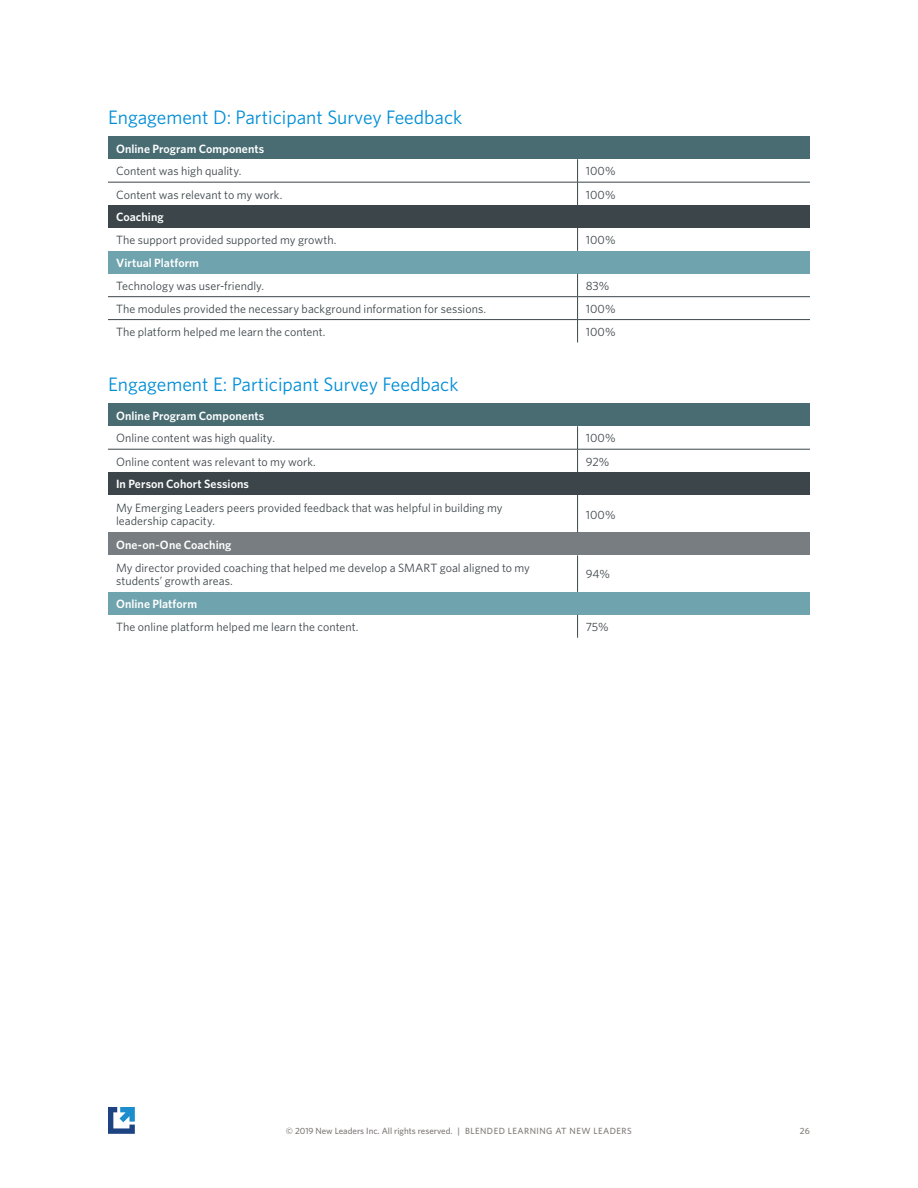
<style>
.page{position:relative;width:918px;height:1188px;background:#fff}
.page>*{position:absolute;margin:0;border:0;box-sizing:border-box;transform-origin:0 0}
.t1{font:19.5px "Whitney";color:#008ed6}
.t2{font:12px/13.5px "Whitney";letter-spacing:.005em;color:#3c464a}
.t3{font:600 12px "Whitney";letter-spacing:.005em;color:#fff}
.t4{font:500 9px "Whitney";color:#807b79}
</style>
<div class="page">
<svg style="left:108px;top:1107px;width:27px;height:27px"></svg>
<div style="left:108px;top:136px;width:702px;height:23px;background:#496c73"></div>
<div style="left:108px;top:205px;width:702px;height:23px;background:#3c464a"></div>
<div style="left:108px;top:251px;width:702px;height:23px;background:#6fa3ad"></div>
<hr style="left:108px;top:182px;width:470px;height:1px;background:#3c464a">
<hr style="left:578px;top:182px;width:232px;height:1px;background:#3c464a">
<svg style="left:577px;top:159px;width:1px;height:46px"></svg>
<svg style="left:577px;top:228px;width:1px;height:23px"></svg>
<hr style="left:108px;top:296px;width:470px;height:1px;background:#3c464a">
<hr style="left:578px;top:296px;width:232px;height:1px;background:#3c464a">
<hr style="left:108px;top:319px;width:470px;height:1px;background:#3c464a">
<hr style="left:578px;top:319px;width:232px;height:1px;background:#3c464a">
<svg style="left:577px;top:274px;width:1px;height:68px"></svg>
<div style="left:108px;top:403px;width:702px;height:23px;background:#496c73"></div>
<div style="left:108px;top:472px;width:702px;height:23px;background:#3c464a"></div>
<div style="left:108px;top:532px;width:702px;height:23px;background:#777d80"></div>
<div style="left:108px;top:592px;width:702px;height:23px;background:#6fa3ad"></div>
<hr style="left:108px;top:449px;width:470px;height:1px;background:#3c464a">
<hr style="left:578px;top:449px;width:232px;height:1px;background:#3c464a">
<svg style="left:577px;top:426px;width:1px;height:46px"></svg>
<hr style="left:577px;top:495px;width:1px;height:37px;background:#3c464a">
<hr style="left:577px;top:555px;width:1px;height:37px;background:#3c464a">
<svg style="left:577px;top:615px;width:1px;height:23px"></svg>
<h1 class="t1" style="left:108px;top:104px;width:356px">Engagement D: Participant Survey Feedback</h1>
<p class="t3" style="left:116px;top:140px;width:150px">Online Program Components</p>
<p class="t2" style="left:116px;top:164px;width:127px">Content was high quality.</p>
<p class="t2" style="left:586px;top:164px;width:31px">100%</p>
<p class="t2" style="left:116px;top:187px;width:168px">Content was relevant to my work.</p>
<p class="t2" style="left:586px;top:187px;width:31px">100%</p>
<p class="t3" style="left:116px;top:209px;width:49px">Coaching</p>
<p class="t2" style="left:116px;top:233px;width:222px">The support provided supported my growth.</p>
<p class="t2" style="left:586px;top:233px;width:31px">100%</p>
<p class="t3" style="left:116px;top:255px;width:84px">Virtual Platform</p>
<p class="t2" style="left:116px;top:279px;width:150px">Technology was user-friendly.</p>
<p class="t2" style="left:586px;top:279px;width:25px">83%</p>
<p class="t2" style="left:116px;top:302px;width:372px">The modules provided the necessary background information for sessions.</p>
<p class="t2" style="left:586px;top:302px;width:31px">100%</p>
<p class="t2" style="left:116px;top:325px;width:211px">The platform helped me learn the content.</p>
<p class="t2" style="left:586px;top:325px;width:31px">100%</p>
<h1 class="t1" style="left:108px;top:371px;width:352px">Engagement E: Participant Survey Feedback</h1>
<p class="t3" style="left:116px;top:407px;width:150px">Online Program Components</p>
<p class="t2" style="left:116px;top:431px;width:160px">Online content was high quality.</p>
<p class="t2" style="left:586px;top:431px;width:31px">100%</p>
<p class="t2" style="left:116px;top:454px;width:201px">Online content was relevant to my work.</p>
<p class="t2" style="left:586px;top:454px;width:25px">92%</p>
<p class="t3" style="left:116px;top:476px;width:134px">In Person Cohort Sessions</p>
<p class="t2" style="left:116px;top:501px;width:388px">My Emerging Leaders peers provided feedback that was helpful in building my leadership capacity.</p>
<p class="t2" style="left:586px;top:507px;width:31px">100%</p>
<p class="t3" style="left:116px;top:537px;width:117px">One-on-One Coaching</p>
<p class="t2" style="left:116px;top:560px;width:415px">My director provided coaching that helped me develop a SMART goal aligned to my students’ growth areas.</p>
<p class="t2" style="left:586px;top:567px;width:26px">94%</p>
<p class="t3" style="left:116px;top:596px;width:83px">Online Platform</p>
<p class="t2" style="left:116px;top:620px;width:244px">The online platform helped me learn the content.</p>
<p class="t2" style="left:586px;top:620px;width:25px">75%</p>
<p class="t4" style="left:286px;top:1125px;width:347px">© 2019 New Leaders Inc. All rights reserved. | BLENDED LEARNING AT NEW LEADERS</p>
<p class="t4" style="left:800px;top:1125px;width:12px">26</p>
</div>
